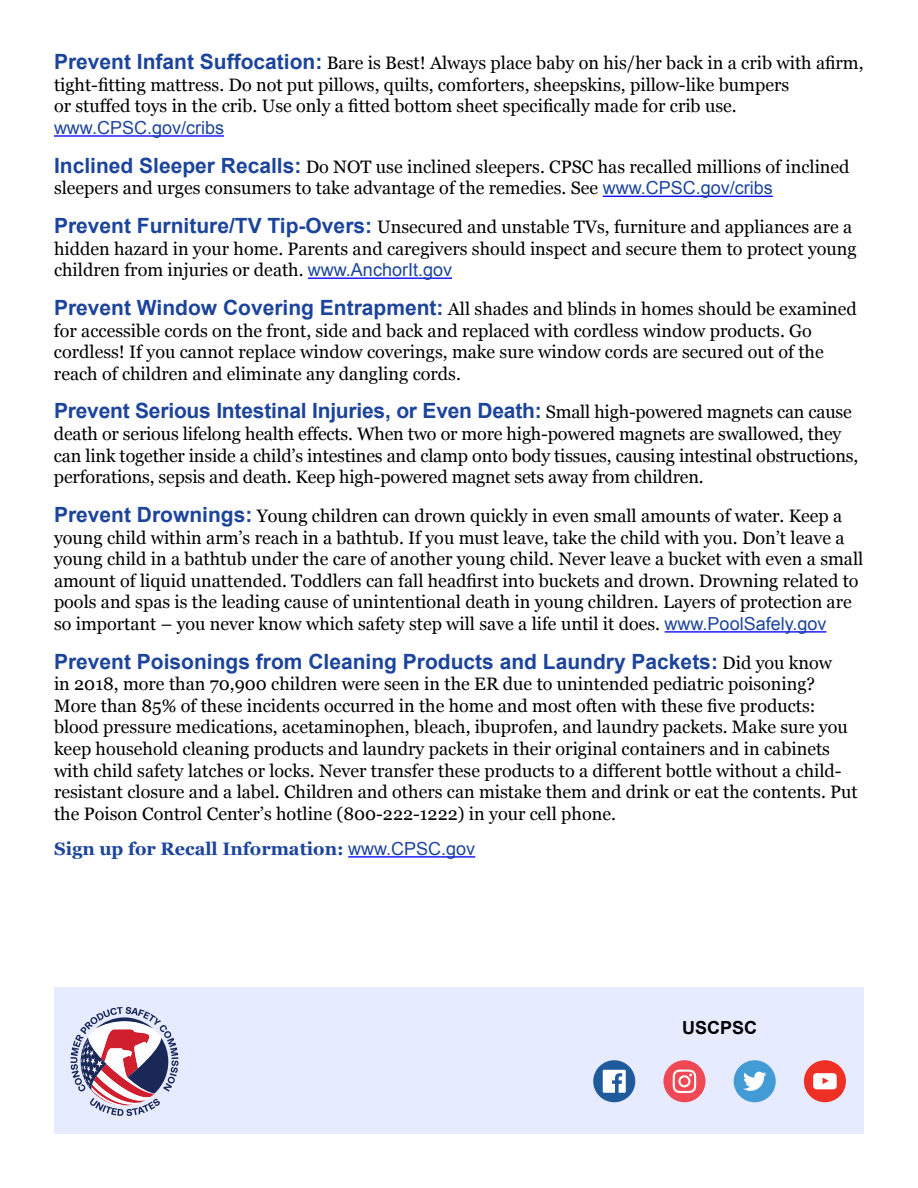
<style>
.page{position:relative;width:918px;height:1188px;background:#fff}
.page>*{position:absolute;margin:0;border:0;box-sizing:border-box;transform-origin:0 0}
.t1{font:700 21px "Arial";color:#1c449c}
.t2{font:18px/21.6px "Georgia";color:#000}
.t3{font:700 18px "Georgia";color:#1c449c}
.t4{font:18px "Arial";color:#1c449c}
.t5{font:700 18px "Arial";color:#000}
.s1{font-family:"Arial";font-weight:700;font-size:21px;color:#1c449c}
.s2{font-family:"Arial";color:#1c449c}
.s3{font-family:"Georgia";font-weight:400;font-size:18px;color:#000}
.s4{font-family:"Arial";font-weight:400}
</style>
<div class="page">
<div style="left:54px;top:987px;width:810px;height:147px;background:#e6ebff"></div>
<svg style="left:71px;top:1007px;width:107px;height:109px"></svg>
<div style="left:663px;top:1060px;width:43px;height:42px;background:#ef4955;border-radius:50%"></div>
<svg style="left:673px;top:1070px;width:23px;height:23px"></svg>
<div style="left:734px;top:1060px;width:42px;height:42px;background:#439bd6;border-radius:50%"></div>
<svg style="left:743px;top:1072px;width:23px;height:19px"></svg>
<div style="left:593px;top:1060px;width:42px;height:42px;background:#1f5a9d;border-radius:50%"></div>
<svg style="left:603px;top:1070px;width:23px;height:23px"></svg>
<div style="left:804px;top:1060px;width:42px;height:42px;background:#ee3124;border-radius:50%"></div>
<svg style="left:813px;top:1073px;width:24px;height:16px"></svg>
<hr style="left:54px;top:135px;width:170px;height:2px;background:#00f">
<hr style="left:603px;top:196px;width:170px;height:1px;background:#00f">
<hr style="left:308px;top:278px;width:144px;height:1px;background:#00f">
<hr style="left:665px;top:631px;width:161px;height:2px;background:#00f">
<hr style="left:348px;top:856px;width:127px;height:2px;background:#00f">
<p class="t2" style="left:54px;top:53px;width:811px"><span class="s1">Prevent Infant Suffocation:</span> Bare is Best! Always place baby on his/her back in a crib with afirm, tight-fitting mattress. Do not put pillows, quilts, comforters, sheepskins, pillow-like bumpers<br>or stuffed toys in the crib. Use only a fitted bottom sheet specifically made for crib use.</p>
<p class="t4" style="left:54px;top:116px;width:172px">www.CPSC.gov/cribs</p>
<p class="t2" style="left:54px;top:156px;width:797px"><span class="s1">Inclined Sleeper Recalls:</span> Do NOT use inclined sleepers. CPSC has recalled millions of inclined sleepers and urges consumers to take advantage of the remedies. See <span class="s2">www.CPSC.gov/cribs</span></p>
<p class="t2" style="left:54px;top:216px;width:804px"><span class="s1">Prevent Furniture/TV Tip-Overs:</span> Unsecured and unstable TVs, furniture and appliances are a hidden hazard in your home. Parents and caregivers should inspect and secure them to protect young children from injuries or death. <span class="s2">www.AnchorIt.gov</span></p>
<p class="t2" style="left:54px;top:298px;width:804px"><span class="s1">Prevent Window Covering Entrapment:</span> All shades and blinds in homes should be examined for accessible cords on the front, side and back and replaced with cordless window products. Go cordless! If you cannot replace window coverings, make sure window cords are secured out of the reach of children and eliminate any dangling cords.</p>
<p class="t1" style="left:54px;top:397px;width:799px">Prevent Serious Intestinal Injuries, or Even Death: <span class="s3">Small high-powered magnets can cause</span></p>
<p class="t2" style="left:54px;top:423px;width:806px">death or serious lifelong health effects. When two or more high-powered magnets are swallowed, they can link together inside a child’s intestines and clamp onto body tissues, causing intestinal obstructions, perforations, sepsis and death. Keep high-powered magnet sets away from children.</p>
<p class="t2" style="left:54px;top:505px;width:811px"><span class="s1">Prevent Drownings:</span> Young children can drown quickly in even small amounts of water. Keep a young child within arm’s reach in a bathtub. If you must leave, take the child with you. Don’t leave a young child in a bathtub under the care of another young child. Never leave a bucket with even a small amount of liquid unattended. Toddlers can fall headfirst into buckets and drown. Drowning related to pools and spas is the leading cause of unintentional death in young children. Layers of protection are so important – you never know which safety step will save a life until it does. <span class="s2">www.PoolSafely.gov</span></p>
<p class="t1" style="left:54px;top:647px;width:780px">Prevent Poisonings from Cleaning Products and Laundry Packets: <span class="s3">Did you know</span></p>
<p class="t2" style="left:54px;top:674px;width:805px">in 2018, more than 70,900 children were seen in the ER due to unintended pediatric poisoning?<br>More than 85% of these incidents occurred in the home and most often with these five products: blood pressure medications, acetaminophen, bleach, ibuprofen, and laundry packets. Make sure you keep household cleaning products and laundry packets in their original containers and in cabinets with child safety latches or locks. Never transfer these products to a different bottle without a child&shy;resistant closure and a label. Children and others can mistake them and drink or eat the contents. Put the Poison Control Center’s hotline (800-222-1222) in your cell phone.</p>
<p class="t3" style="left:54px;top:837px;width:423px">Sign up for Recall Information: <span class="s4">www.CPSC.gov</span></p>
<p class="t5" style="left:682px;top:1016px;width:77px">USCPSC</p>
</div>
